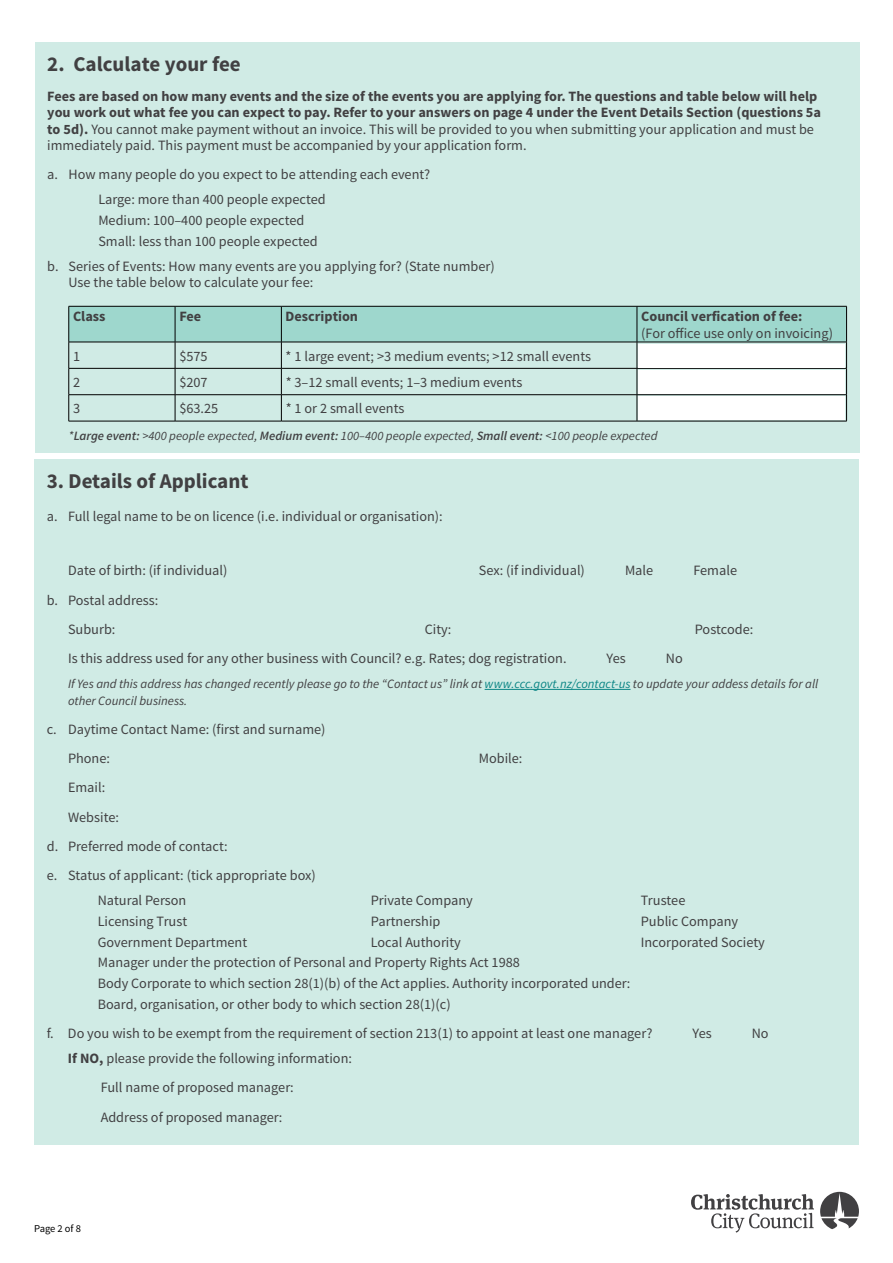
<style>
.page{position:relative;width:893px;height:1263px;background:#fff}
.page>*{position:absolute;margin:0;border:0;box-sizing:border-box;transform-origin:0 0}
.t1{font:700 21px "Source Sans Pro";color:#414042}
.t2{font:14.25px/29.2px "Source Sans Pro";color:#414042}
.t3{font:700 14.25px/16.5px "Source Sans Pro";color:#414042}
.t4{font:italic 12.75px/16.5px "Source Sans Pro";color:#414042}
.t5{font:10.5px "Source Sans Pro";letter-spacing:-.005em;color:#000}
.s1{font-weight:400}
.s2{font-weight:600}
.s3{color:#0a8585}
.s4{font-weight:700}
</style>
<div class="page">
<svg style="left:820px;top:1192px;width:39px;height:37px"></svg>
<svg style="left:691px;top:1194px;width:123px;height:38px"></svg>
<div style="left:34px;top:459px;width:825px;height:686px;background:#d0ebe5"></div>
<hr style="left:485px;top:689px;width:145px;height:1px;background:#0a8585">
<div style="left:35px;top:43px;width:824px;height:410px;background:#d0ebe5"></div>
<svg style="left:69px;top:306px;width:778px;height:115px"></svg>
<hr style="left:69px;top:421px;width:106px;height:1px;background:#000">
<hr style="left:175px;top:421px;width:106px;height:1px;background:#000">
<hr style="left:281px;top:421px;width:356px;height:1px;background:#000">
<hr style="left:637px;top:421px;width:210px;height:1px;background:#000">
<div style="left:639px;top:344px;width:206px;height:23px;background:#fff"></div>
<div style="left:639px;top:370px;width:206px;height:24px;background:#fff"></div>
<div style="left:639px;top:397px;width:206px;height:23px;background:#fff"></div>
<h1 class="t1" style="left:47px;top:51px;width:195px">2. Calculate your fee</h1>
<p class="t3" style="left:47px;top:88px;width:775px">Fees are based on how many events and the size of the events you are applying for. The questions and table below will help you work out what fee you can expect to pay. Refer to your answers on page 4 under the Event Details Section (questions 5a to 5d). <span class="s1">You cannot make payment without an invoice. This will be provided to you when submitting your application and must be immediately paid. This payment must be accompanied by your application form.</span></p>
<p class="t2" style="left:98px;top:162px;width:333px;line-height:25px;text-indent:-51px">a. How many people do you expect to be attending each event?<br>Large: more than 400 people expected</p>
<p class="t2" style="left:98px;top:210px;width:221px;line-height:20.7px">Medium: 100–400 people expected<br>Small: less than 100 people expected</p>
<p class="t2" style="left:69px;top:258px;width:428px;line-height:16.5px;text-indent:-21px">b. Series of Events: How many events are you applying for? (State number)<br>Use the table below to calculate your fee:</p>
<p class="t3" style="left:73px;top:309px;width:34px">Class</p>
<p class="t3" style="left:179px;top:309px;width:23px">Fee</p>
<p class="t3" style="left:286px;top:309px;width:74px">Description</p>
<p class="t3" style="left:641px;top:309px;width:163px">Council verfication of fee:</p>
<p class="t2" style="left:641px;top:319px;width:193px">(For office use only on invoicing)</p>
<p class="t2" style="left:73px;top:341px;width:9px">1</p>
<p class="t2" style="left:179px;top:341px;width:30px">$575</p>
<p class="t2" style="left:286px;top:341px;width:307px">* 1 large event; &gt;3 medium events; &gt;12 small events</p>
<p class="t2" style="left:73px;top:368px;width:9px">2</p>
<p class="t2" style="left:179px;top:368px;width:30px">$207</p>
<p class="t2" style="left:286px;top:368px;width:238px">* 3–12 small events; 1–3 medium events</p>
<p class="t2" style="left:73px;top:394px;width:9px">3</p>
<p class="t2" style="left:179px;top:394px;width:40px">$63.25</p>
<p class="t2" style="left:286px;top:394px;width:120px">* 1 or 2 small events</p>
<p class="t4" style="left:69px;top:428px;width:590px">*<span class="s2">Large event:</span> &gt;400 people expected, <span class="s2">Medium event:</span> 100–400 people expected, <span class="s2">Small event:</span> &lt;100 people expected</p>
<h1 class="t1" style="left:47px;top:467px;width:203px">3. Details of Applicant</h1>
<p class="t2" style="left:47px;top:502px;width:397px">a. Full legal name to be on licence (i.e. individual or organisation):</p>
<p class="t2" style="left:68px;top:556px;width:161px">Date of birth: (if individual)</p>
<p class="t2" style="left:479px;top:556px;width:108px">Sex: (if individual)</p>
<p class="t2" style="left:625px;top:556px;width:30px">Male</p>
<p class="t2" style="left:693px;top:556px;width:45px">Female</p>
<p class="t2" style="left:68px;top:585px;width:92px;text-indent:-21px">b. Postal address:<br>Suburb:</p>
<p class="t2" style="left:425px;top:615px;width:28px">City:</p>
<p class="t2" style="left:695px;top:615px;width:60px">Postcode:</p>
<p class="t2" style="left:68px;top:644px;width:500px">Is this address used for any other business with Council? e.g. Rates; dog registration.</p>
<p class="t2" style="left:607px;top:644px;width:21px">Yes</p>
<p class="t2" style="left:666px;top:644px;width:18px">No</p>
<p class="t4" style="left:68px;top:676px;width:752px">If Yes and this address has changed recently please go to the “Contact us” link at <span class="s3">www.ccc.govt.nz/contact-us</span> to update your addess details for all other Council business.</p>
<p class="t2" style="left:68px;top:715px;width:259px;text-indent:-21px">c. Daytime Contact Name: (first and surname)<br>Phone:</p>
<p class="t2" style="left:479px;top:744px;width:45px">Mobile:</p>
<p class="t2" style="left:68px;top:773px;width:39px">Email:</p>
<p class="t2" style="left:68px;top:802px;width:52px">Website:</p>
<p class="t2" style="left:47px;top:832px;width:182px">d. Preferred mode of contact:</p>
<p class="t2" style="left:47px;top:861px;width:271px">e. Status of applicant: (tick appropriate box)</p>
<p class="t2" style="left:98px;top:886px;width:90px">Natural Person</p>
<p class="t2" style="left:371px;top:886px;width:103px">Private Company</p>
<p class="t2" style="left:641px;top:886px;width:46px">Trustee</p>
<p class="t2" style="left:98px;top:907px;width:91px">Licensing Trust</p>
<p class="t2" style="left:371px;top:907px;width:71px">Partnership</p>
<p class="t2" style="left:641px;top:907px;width:99px">Public Company</p>
<p class="t2" style="left:98px;top:927px;width:151px">Government Department</p>
<p class="t2" style="left:371px;top:927px;width:92px">Local Authority</p>
<p class="t2" style="left:641px;top:927px;width:126px">Incorporated Society</p>
<p class="t2" style="left:98px;top:952px;width:534px;line-height:20.7px">Manager under the protection of Personal and Property Rights Act 1988<br>Body Corporate to which section 28(1)(b) of the Act applies. Authority incorporated under:<br>Board, organisation, or other body to which section 28(1)(c)</p>
<p class="t2" style="left:47px;top:1019px;width:607px">f. Do you wish to be exempt from the requirement of section 213(1) to appoint at least one manager?</p>
<p class="t2" style="left:692px;top:1019px;width:21px">Yes</p>
<p class="t2" style="left:752px;top:1019px;width:18px">No</p>
<p class="t2" style="left:101px;top:1044px;width:253px;text-indent:-33px"><span class="s4">If NO,</span> please provide the following information:<br>Full name of proposed manager:<br>Address of proposed manager:</p>
<p class="t5" style="left:34px;top:1222px;width:49px">Page 2 of 8</p>
</div>
